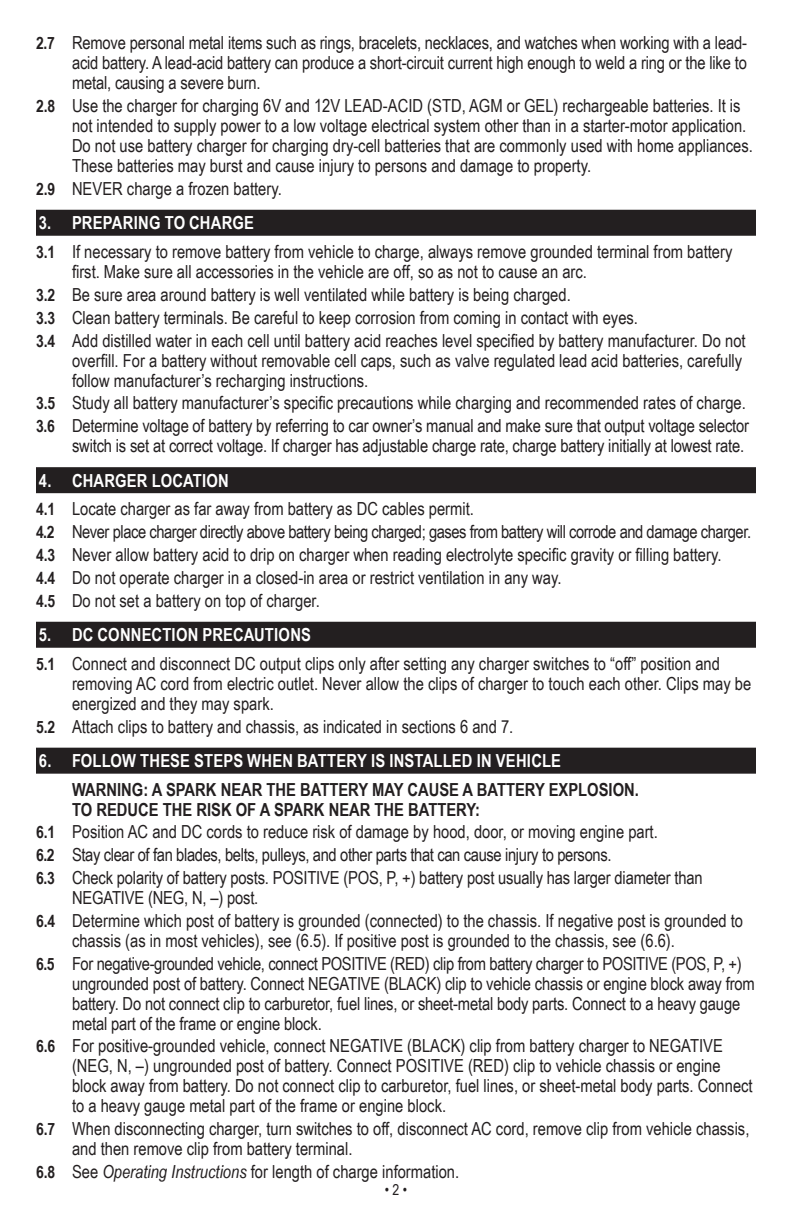
<style>
.page{position:relative;width:792px;height:1224px;background:#fff}
.page>*{position:absolute;margin:0;border:0;box-sizing:border-box;transform-origin:0 0}
.t1{font:18px/20px "Arial Narrow";color:#231f20}
.t2{font:700 18px "Arial Narrow";letter-spacing:.01em;color:#fff}
.t3{font:18px "Arial Narrow";letter-spacing:-.025em;color:#231f20}
.BOLD_CAPS_no_bullet{font:700 18px/20px "Arial Narrow";color:#231f20}
.t4{font:18px "Arial Narrow";letter-spacing:-.02em;color:#231f20}
.t5{font:15px "Arial Narrow";color:#231f20}
.s1{font-weight:700;font-size:17px}
.s2{font-style:italic}
</style>
<div class="page">
<div style="left:36px;top:210px;width:720px;height:26px;background:#231f20"></div>
<div style="left:36px;top:467px;width:720px;height:26px;background:#231f20"></div>
<div style="left:36px;top:622px;width:720px;height:26px;background:#231f20"></div>
<div style="left:36px;top:748px;width:720px;height:26px;background:#231f20"></div>
<p class="t1" style="left:72px;top:32px;width:677px;text-align:justify;text-indent:-36px"><span class="s1">2.7</span> Remove personal metal items such as rings, bracelets, necklaces, and watches when working with a lead&shy;acid battery. A lead-acid battery can produce a short-circuit current high enough to weld a ring or the like to metal, causing a severe burn.</p>
<p class="t1" style="left:72px;top:95px;width:682px;text-indent:-36px"><span class="s1">2.8</span> Use the charger for charging 6V and 12V LEAD-ACID (STD, AGM or GEL) rechargeable batteries. It is not intended to supply power to a low voltage electrical system other than in a starter-motor application.<br>Do not use battery charger for charging dry-cell batteries that are commonly used with home appliances.<br>These batteries may burst and cause injury to persons and damage to property.</p>
<p class="t1" style="left:36px;top:178px;width:247px"><span class="s1">2.9</span> NEVER charge a frozen battery.</p>
<p class="t2" style="left:39px;top:209px;width:217px">3. PREPARING TO CHARGE</p>
<p class="t1" style="left:72px;top:241px;width:662px;text-indent:-36px"><span class="s1">3.1</span> If necessary to remove battery from vehicle to charge, always remove grounded terminal from battery first. Make sure all accessories in the vehicle are off, so as not to cause an arc.</p>
<p class="t1" style="left:36px;top:284px;width:536px"><span class="s1">3.2</span> Be sure area around battery is well ventilated while battery is being charged.</p>
<p class="t1" style="left:36px;top:307px;width:604px"><span class="s1">3.3</span> Clean battery terminals. Be careful to keep corrosion from coming in contact with eyes.</p>
<p class="t1" style="left:72px;top:330px;width:675px;text-indent:-36px"><span class="s1">3.4</span> Add distilled water in each cell until battery acid reaches level specified by battery manufacturer. Do not overfill. For a battery without removable cell caps, such as valve regulated lead acid batteries, carefully follow manufacturer’s recharging instructions.</p>
<p class="t1" style="left:36px;top:392px;width:711px"><span class="s1">3.5</span> Study all battery manufacturer’s specific precautions while charging and recommended rates of charge.</p>
<p class="t1" style="left:36px;top:415px;width:715px;text-align:right"><span class="s1">3.6</span> Determine voltage of battery by referring to car owner’s manual and make sure that output voltage selector switch is set at correct voltage. If charger has adjustable charge rate, charge battery initially at lowest rate.</p>
<p class="t2" style="left:39px;top:467px;width:191px">4. CHARGER LOCATION</p>
<p class="t1" style="left:36px;top:498px;width:439px"><span class="s1">4.1</span> Locate charger as far away from battery as DC cables permit.</p>
<p class="t3" style="left:36px;top:519px;width:717px"><span class="s1">4.2</span> Never place charger directly above battery being charged; gases from battery will corrode and damage charger.</p>
<p class="t1" style="left:36px;top:544px;width:687px"><span class="s1">4.3</span> Never allow battery acid to drip on charger when reading electrolyte specific gravity or filling battery.</p>
<p class="t1" style="left:36px;top:567px;width:527px"><span class="s1">4.4</span> Do not operate charger in a closed-in area or restrict ventilation in any way.</p>
<p class="t1" style="left:36px;top:590px;width:285px"><span class="s1">4.5</span> Do not set a battery on top of charger.</p>
<p class="t2" style="left:39px;top:621px;width:274px">5. DC CONNECTION PRECAUTIONS</p>
<p class="t1" style="left:72px;top:653px;width:681px;text-indent:-36px"><span class="s1">5.1</span> Connect and disconnect DC output clips only after setting any charger switches to “off” position and removing AC cord from electric outlet. Never allow the clips of charger to touch each other. Clips may be energized and they may spark.</p>
<p class="t1" style="left:36px;top:716px;width:479px"><span class="s1">5.2</span> Attach clips to battery and chassis, as indicated in sections 6 and 7.</p>
<p class="t2" style="left:39px;top:747px;width:524px">6. FOLLOW THESE STEPS WHEN BATTERY IS INSTALLED IN VEHICLE</p>
<p class="BOLD_CAPS_no_bullet" style="left:72px;top:779px;width:568px">WARNING: A SPARK NEAR THE BATTERY MAY CAUSE A BATTERY EXPLOSION.<br>TO REDUCE THE RISK OF A SPARK NEAR THE BATTERY:</p>
<p class="t1" style="left:36px;top:821px;width:623px"><span class="s1">6.1</span> Position AC and DC cords to reduce risk of damage by hood, door, or moving engine part.</p>
<p class="t4" style="left:36px;top:841px;width:577px"><span class="s1">6.2</span> Stay clear of fan blades, belts, pulleys, and other parts that can cause injury to persons.</p>
<p class="t1" style="left:72px;top:867px;width:632px;text-indent:-36px"><span class="s1">6.3</span> Check polarity of battery posts. POSITIVE (POS, P, +) battery post usually has larger diameter than<br>NEGATIVE (NEG, N, –) post.</p>
<p class="t1" style="left:72px;top:910px;width:673px;text-indent:-36px"><span class="s1">6.4</span> Determine which post of battery is grounded (connected) to the chassis. If negative post is grounded to chassis (as in most vehicles), see (6.5). If positive post is grounded to the chassis, see (6.6).</p>
<p class="t1" style="left:72px;top:952px;width:684px;text-indent:-36px"><span class="s1">6.5</span> For negative-grounded vehicle, connect POSITIVE (RED) clip from battery charger to POSITIVE (POS, P, +) ungrounded post of battery. Connect NEGATIVE (BLACK) clip to vehicle chassis or engine block away from battery. Do not connect clip to carburetor, fuel lines, or sheet-metal body parts. Connect to a heavy gauge metal part of the frame or engine block.</p>
<p class="t1" style="left:72px;top:1035px;width:682px;text-indent:-36px"><span class="s1">6.6</span> For positive-grounded vehicle, connect NEGATIVE (BLACK) clip from battery charger to NEGATIVE (NEG, N, –) ungrounded post of battery. Connect POSITIVE (RED) clip to vehicle chassis or engine block away from battery. Do not connect clip to carburetor, fuel lines, or sheet-metal body parts. Connect to a heavy gauge metal part of the frame or engine block.</p>
<p class="t1" style="left:72px;top:1118px;width:679px;text-indent:-36px"><span class="s1">6.7</span> When disconnecting charger, turn switches to off, disconnect AC cord, remove clip from vehicle chassis, and then remove clip from battery terminal.</p>
<p class="t1" style="left:36px;top:1161px;width:425px"><span class="s1">6.8</span> See <span class="s2">Operating Instructions</span> for length of charge information.</p>
<p class="t5" style="left:385px;top:1178px;width:24px">• 2 •</p>
</div>
